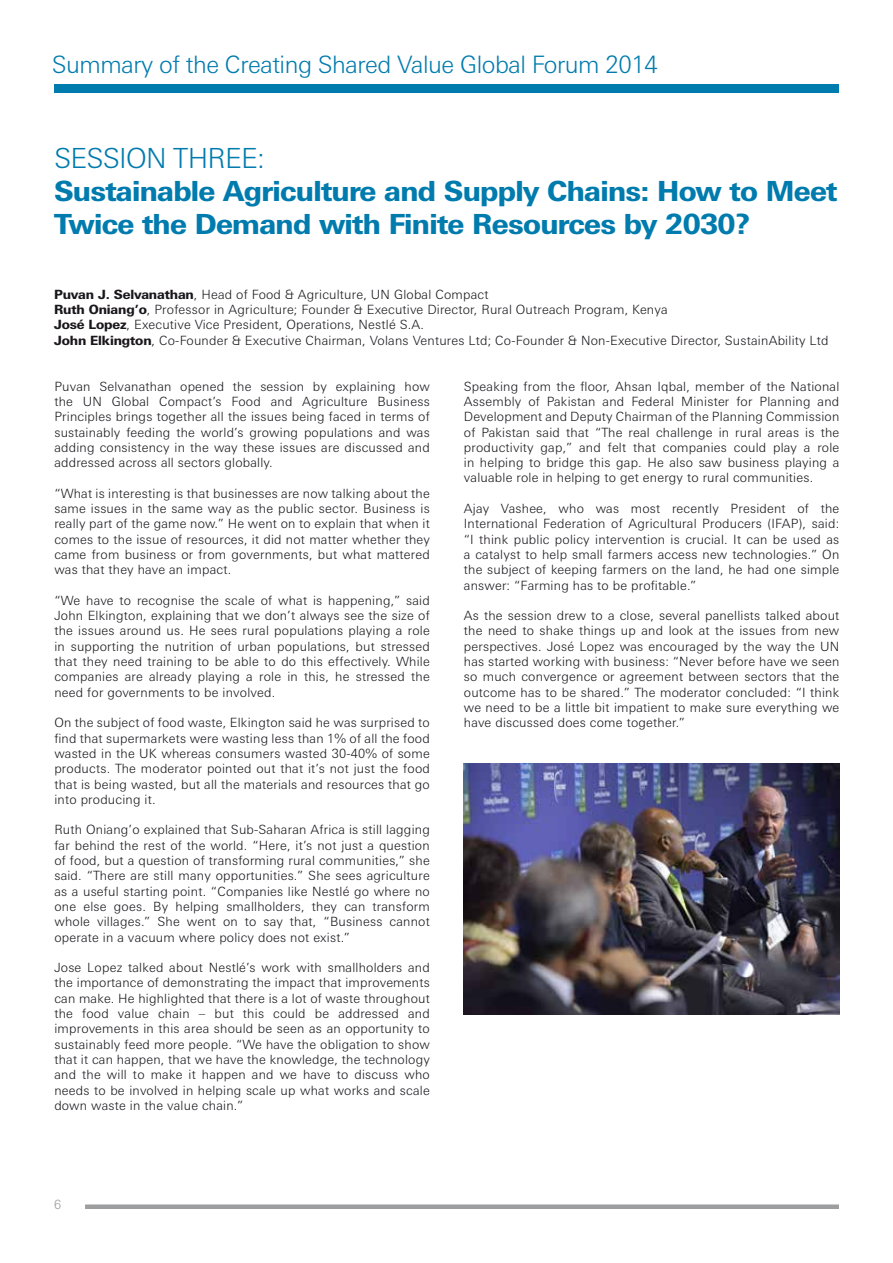
<style>
.page{position:relative;width:893px;height:1263px;background:#fff}
.page>*{position:absolute;margin:0;border:0;box-sizing:border-box;transform-origin:0 0}
.t1{font:800 27.75px/33px "LT Univers Basic";letter-spacing:-.025em;color:#007bae}
.t2{font:300 27.75px "LT Univers Basic";letter-spacing:-.025em;color:#007bae}
.t3{font:300 24px "LT Univers Basic";letter-spacing:-.02em;color:#007bae}
.t4{font:300 12.75px/15.3px "LT Univers Basic";letter-spacing:.015em;color:#1a171c;text-align:justify}
.t5{font:300 12.75px "LT Univers Basic";color:#9d9ea0}
.s1{font-weight:800}
</style>
<div class="page">
<div style="left:54px;top:84px;width:785px;height:9px;background:#007bae"></div>
<div style="left:85px;top:1204px;width:754px;height:5px;background:#9d9ea0"></div>
<img style="left:464px;top:764px;width:375px;height:250px">
<h2 class="t3" style="left:52px;top:50px;width:607px">Summary of the Creating Shared Value Global Forum 2014</h2>
<h1 class="t2" style="left:54px;top:141px;width:212px">SESSION THREE:</h1>
<h1 class="t1" style="left:54px;top:174px;width:785px">Sustainable Agriculture and Supply Chains: How to Meet<br>Twice the Demand with Finite Resources by 2030?</h1>
<p class="t4" style="left:54px;top:287px;width:776px;text-align:left"><span class="s1">Puvan J. Selvanathan</span>, Head of Food &amp; Agriculture, UN Global Compact<br><span class="s1">Ruth Oniang’o</span>, Professor in Agriculture; Founder &amp; Executive Director, Rural Outreach Program, Kenya<br><span class="s1">José Lopez</span>, Executive Vice President, Operations, Nestlé S.A.<br><span class="s1">John Elkington</span>, Co-Founder &amp; Executive Chairman, Volans Ventures Ltd; Co-Founder &amp; Non-Executive Director, SustainAbility Ltd</p>
<p class="t4" style="left:54px;top:378px;width:377px">Puvan Selvanathan opened the session by explaining how the UN Global Compact’s Food and Agriculture Business Principles brings together all the issues being faced in terms of sustainably feeding the world’s growing populations and was adding consistency in the way these issues are discussed and addressed across all sectors globally.</p>
<p class="t4" style="left:54px;top:485px;width:377px">“What is interesting is that businesses are now talking about the same issues in the same way as the public sector. Business is really part of the game now.” He went on to explain that when it comes to the issue of resources, it did not matter whether they came from business or from governments, but what mattered was that they have an impact.</p>
<p class="t4" style="left:54px;top:593px;width:377px">“We have to recognise the scale of what is happening,” said John Elkington, explaining that we don’t always see the size of the issues around us. He sees rural populations playing a role in supporting the nutrition of urban populations, but stressed that they need training to be able to do this effectively. While companies are already playing a role in this, he stressed the need for governments to be involved.</p>
<p class="t4" style="left:54px;top:715px;width:377px">On the subject of food waste, Elkington said he was surprised to find that supermarkets were wasting less than 1% of all the food wasted in the UK whereas consumers wasted 30-40% of some products. The moderator pointed out that it’s not just the food that is being wasted, but all the materials and resources that go into producing it.</p>
<p class="t4" style="left:54px;top:822px;width:377px">Ruth Oniang’o explained that Sub-Saharan Africa is still lagging far behind the rest of the world. “Here, it’s not just a question of food, but a question of transforming rural communities,” she said. “There are still many opportunities.” She sees agriculture as a useful starting point. “Companies like Nestlé go where no one else goes. By helping smallholders, they can transform whole villages.” She went on to say that, “Business cannot operate in a vacuum where policy does not exist.”</p>
<p class="t4" style="left:54px;top:960px;width:377px">Jose Lopez talked about Nestlé’s work with smallholders and the importance of demonstrating the impact that improvements can make. He highlighted that there is a lot of waste throughout the food value chain – but this could be addressed and improvements in this area should be seen as an opportunity to sustainably feed more people. “We have the obligation to show that it can happen, that we have the knowledge, the technology and the will to make it happen and we have to discuss who needs to be involved in helping scale up what works and scale down waste in the value chain.”</p>
<p class="t4" style="left:464px;top:378px;width:377px">Speaking from the floor, Ahsan Iqbal, member of the National Assembly of Pakistan and Federal Minister for Planning and Development and Deputy Chairman of the Planning Commission of Pakistan said that “The real challenge in rural areas is the productivity gap,” and felt that companies could play a role in helping to bridge this gap. He also saw business playing a valuable role in helping to get energy to rural communities.</p>
<p class="t4" style="left:464px;top:501px;width:377px">Ajay Vashee, who was most recently President of the International Federation of Agricultural Producers (IFAP), said: “I think public policy intervention is crucial. It can be used as a catalyst to help small farmers access new technologies.” On the subject of keeping farmers on the land, he had one simple answer: “Farming has to be profitable.”</p>
<p class="t4" style="left:464px;top:608px;width:377px">As the session drew to a close, several panellists talked about the need to shake things up and look at the issues from new perspectives. José Lopez was encouraged by the way the UN has started working with business: “Never before have we seen so much convergence or agreement between sectors that the outcome has to be shared.” The moderator concluded: “I think we need to be a little bit impatient to make sure everything we have discussed does come together.”</p>
<p class="t5" style="left:54px;top:1197px;width:9px">6</p>
</div>
